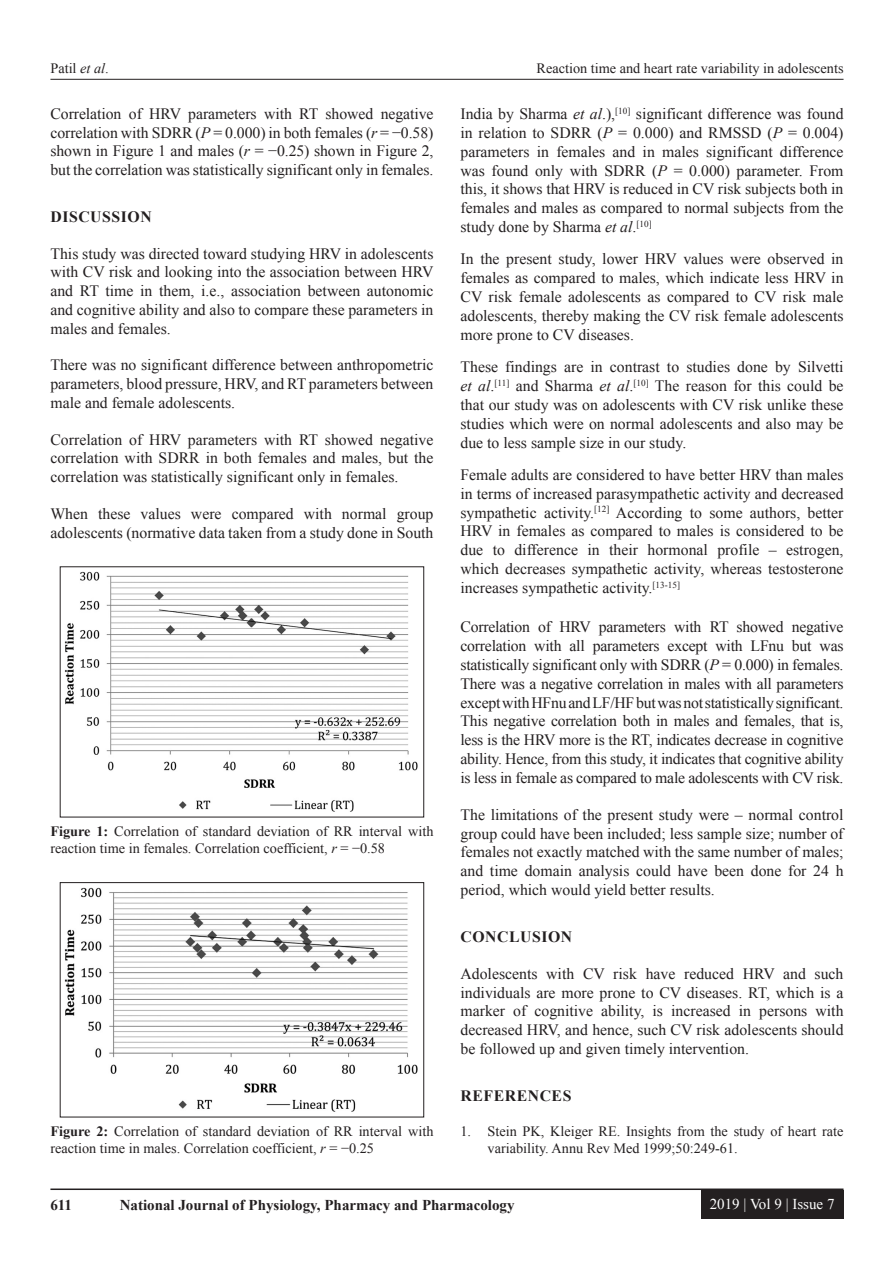
<style>
.page{position:relative;width:894px;height:1263px;background:#fff}
.page>*{position:absolute;margin:0;border:0;box-sizing:border-box;transform-origin:0 0}
.TX{font:15.75px/18.9px "Times New Roman";color:#231f20;text-align:justify}
.t1{font:700 15.75px "Times New Roman";letter-spacing:.035em;color:#231f20}
.RF{font:700 15px "Times New Roman";color:#231f20}
.RF_VOL{font:15px "Times New Roman";color:#fff}
.FGC{font:14.25px/17.2px "Times New Roman";color:#231f20}
.REF{font:14.25px/17.4px "Times New Roman";color:#231f20}
.s1{font-style:italic}
.s2{font-weight:700}
</style>
<div class="page">
<hr style="left:50px;top:79px;width:793px;height:1px;background:#231f20">
<hr style="left:50px;top:1188px;width:793px;height:2px;background:#231f20">
<div style="left:700px;top:1190px;width:143px;height:28px;background:#231f20"></div>
<img style="left:64px;top:887px;width:354px;height:225px">
<div style="left:60px;top:882px;width:364px;height:235px;border:1px solid #231f20"></div>
<img style="left:64px;top:571px;width:354px;height:241px">
<p class="FGC" style="left:50px;top:59px;width:60px">Patil <span class="s1">et al</span>.</p>
<p class="FGC" style="left:536px;top:59px;width:308px">Reaction time and heart rate variability in adolescents</p>
<p class="TX" style="left:50px;top:104px;width:384px">Correlation of HRV parameters with RT showed negative correlation with SDRR (<span class="s1">P</span> = 0.000) in both females (<span class="s1">r</span> = −0.58) shown in Figure 1 and males (<span class="s1">r</span> = −0.25) shown in Figure 2, but the correlation was statistically significant only in females.</p>
<h1 class="t1" style="left:50px;top:205px;width:103px">DISCUSSION</h1>
<p class="TX" style="left:50px;top:243px;width:384px">This study was directed toward studying HRV in adolescents with CV risk and looking into the association between HRV and RT time in them, i.e., association between autonomic and cognitive ability and also to compare these parameters in males and females.</p>
<p class="TX" style="left:50px;top:355px;width:384px">There was no significant difference between anthropometric parameters, blood pressure, HRV, and RT parameters between male and female adolescents.</p>
<p class="TX" style="left:50px;top:429px;width:384px">Correlation of HRV parameters with RT showed negative correlation with SDRR in both females and males, but the correlation was statistically significant only in females.</p>
<p class="TX" style="left:50px;top:504px;width:384px">When these values were compared with normal group adolescents (normative data taken from a study done in South</p>
<p class="FGC" style="left:50px;top:822px;width:384px"><span class="s2">Figure 1:</span> Correlation of standard deviation of RR interval with reaction time in females. Correlation coefficient, <span class="s1">r</span> = −0.58</p>
<p class="FGC" style="left:50px;top:1122px;width:384px"><span class="s2">Figure 2:</span> Correlation of standard deviation of RR interval with reaction time in males. Correlation coefficient, <span class="s1">r</span> = −0.25</p>
<p class="TX" style="left:460px;top:104px;width:384px">India by Sharma <span class="s1">et al</span>.),<sup>[10]</sup> significant difference was found in relation to SDRR (<span class="s1">P</span> = 0.000) and RMSSD (<span class="s1">P</span> = 0.004) parameters in females and in males significant difference was found only with SDRR (<span class="s1">P</span> = 0.000) parameter. From this, it shows that HRV is reduced in CV risk subjects both in females and males as compared to normal subjects from the study done by Sharma <span class="s1">et al</span>.<sup>[10]</sup></p>
<p class="TX" style="left:460px;top:249px;width:384px">In the present study, lower HRV values were observed in females as compared to males, which indicate less HRV in CV risk female adolescents as compared to CV risk male adolescents, thereby making the CV risk female adolescents more prone to CV diseases.</p>
<p class="TX" style="left:460px;top:357px;width:384px">These findings are in contrast to studies done by Silvetti <span class="s1">et al</span>.<sup>[11]</sup> and Sharma <span class="s1">et al</span>.<sup>[10]</sup> The reason for this could be that our study was on adolescents with CV risk unlike these studies which were on normal adolescents and also may be due to less sample size in our study.</p>
<p class="TX" style="left:460px;top:465px;width:384px">Female adults are considered to have better HRV than males in terms of increased parasympathetic activity and decreased sympathetic activity.<sup>[12]</sup> According to some authors, better HRV in females as compared to males is considered to be due to difference in their hormonal profile – estrogen, which decreases sympathetic activity, whereas testosterone increases sympathetic activity.<sup>[13-15]</sup></p>
<p class="TX" style="left:460px;top:617px;width:384px">Correlation of HRV parameters with RT showed negative correlation with all parameters except with LFnu but was statistically significant only with SDRR (<span class="s1">P</span> = 0.000) in females.<br>There was a negative correlation in males with all parameters except with HFnu and LF/HF but was not statistically significant.<br>This negative correlation both in males and females, that is, less is the HRV more is the RT, indicates decrease in cognitive ability. Hence, from this study, it indicates that cognitive ability is less in female as compared to male adolescents with CV risk.</p>
<p class="TX" style="left:460px;top:804px;width:384px">The limitations of the present study were – normal control group could have been included; less sample size; number of females not exactly matched with the same number of males; and time domain analysis could have been done for 24 h period, which would yield better results.</p>
<h1 class="t1" style="left:460px;top:925px;width:113px">CONCLUSION</h1>
<p class="TX" style="left:460px;top:963px;width:384px">Adolescents with CV risk have reduced HRV and such individuals are more prone to CV diseases. RT, which is a marker of cognitive ability, is increased in persons with decreased HRV, and hence, such CV risk adolescents should be followed up and given timely intervention.</p>
<h1 class="t1" style="left:460px;top:1084px;width:112px">REFERENCES</h1>
<p class="REF" style="left:487px;top:1122px;width:357px;text-indent:-27px">1. Stein PK, Kleiger RE. Insights from the study of heart rate variability. Annu Rev Med 1999;50:249-61.</p>
<p class="RF" style="left:50px;top:1194px;width:23px">611</p>
<p class="RF" style="left:120px;top:1194px;width:396px">National Journal of Physiology, Pharmacy and Pharmacology</p>
<p class="RF_VOL" style="left:709px;top:1193px;width:126px">2019 | Vol 9 | Issue 7</p>
</div>
